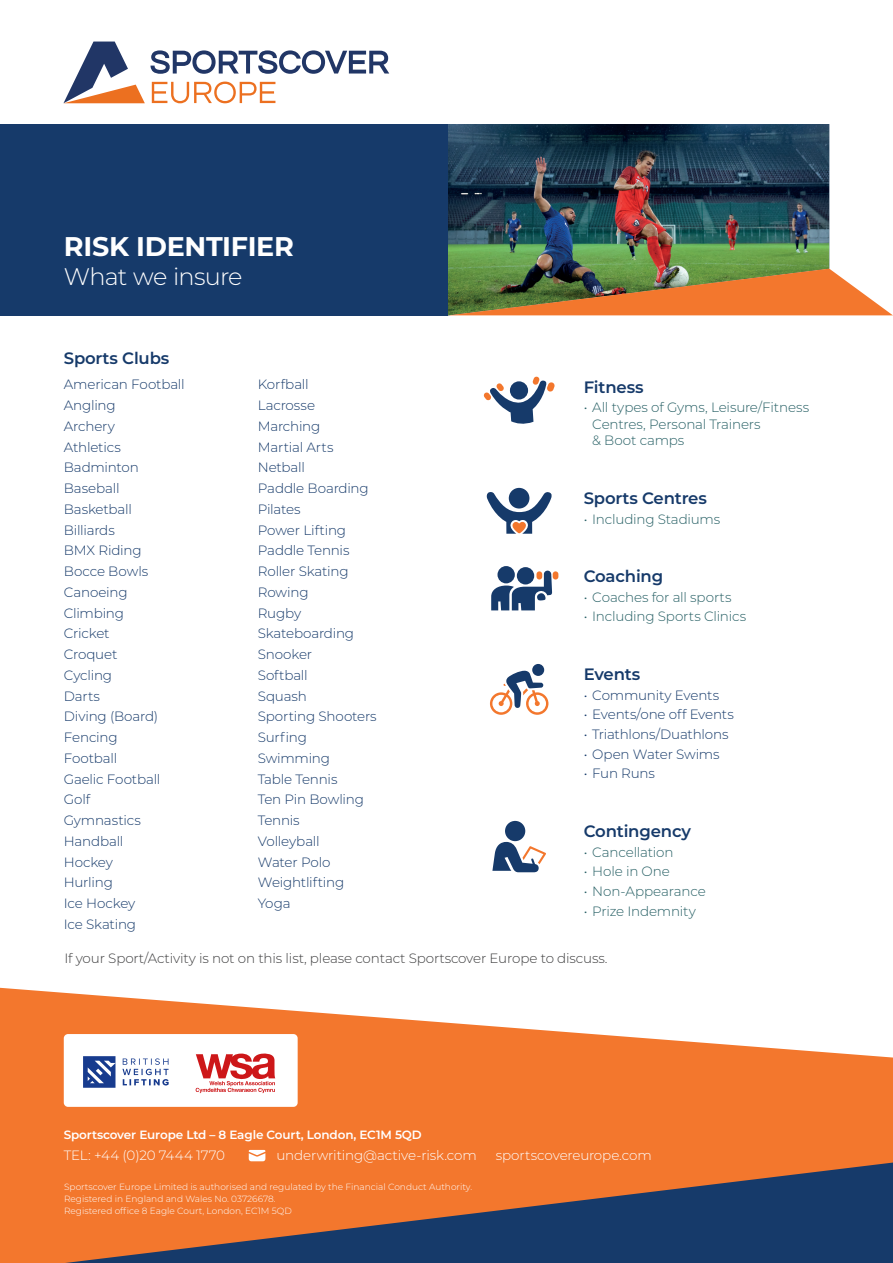
<style>
.page{position:relative;width:893px;height:1263px;background:#fff}
.page>*{position:absolute;margin:0;border:0;box-sizing:border-box;transform-origin:0 0}
.t1{font:700 27px "Montserrat";letter-spacing:-.01em;color:#fff}
.t2{font:300 24px "Montserrat";letter-spacing:-.035em;color:#fff}
.t3{font:600 16.5px "Montserrat";letter-spacing:-.01em;color:#163a6a}
.t4{font:300 13.5px/20.7px "Montserrat";letter-spacing:-.01em;color:#163a6a}
.t5{font:300 13.5px/16.5px "Montserrat";letter-spacing:-.01em;color:#265f64}
.t6{font:300 13.5px "Montserrat";letter-spacing:-.01em;color:#3e3e3f}
.t7{font:300 13.5px "Montserrat";letter-spacing:-.01em;color:#fff}
.t8{font:600 12px "Montserrat";letter-spacing:-.01em;color:#fff}
.t9{font:300 9px/12px "Montserrat";color:#fff}
</style>
<div class="page">
<svg style="left:0;top:988px;width:893px;height:275px;fill:#f3772d"></svg>
<div style="left:64px;top:1034px;width:234px;height:73px;background:#fff;border-radius:4px"></div>
<img style="left:448px;top:124px;width:381px;height:145px">
<svg style="left:483px;top:376px;width:72px;height:48px"></svg>
<div style="left:553px;top:571px;width:5px;height:8px;background:#f3772d;border-radius:3px"></div>
<svg style="left:497px;top:566px;width:18px;height:17px"></svg>
<div style="left:517px;top:567px;width:17px;height:17px;background:#163a6a;border-radius:50%"></div>
<svg style="left:491px;top:571px;width:61px;height:39px"></svg>
<svg style="left:490px;top:671px;width:58px;height:44px"></svg>
<div style="left:532px;top:664px;width:12px;height:12px;background:#163a6a;border-radius:50%"></div>
<div style="left:505px;top:821px;width:20px;height:20px;background:#163a6a;border-radius:50%"></div>
<svg style="left:492px;top:842px;width:54px;height:30px"></svg>
<div style="left:509px;top:488px;width:20px;height:20px;background:#163a6a;border-radius:50%"></div>
<svg style="left:486px;top:491px;width:66px;height:43px"></svg>
<svg style="left:65px;top:1162px;width:828px;height:101px;background:#85584b"></svg>
<svg style="left:83px;top:1056px;width:86px;height:32px"></svg>
<svg style="left:196px;top:1053px;width:79px;height:40px"></svg>
<svg style="left:448px;top:269px;width:445px;height:46px;background:#af7e42"></svg>
<div style="left:0;top:124px;width:448px;height:191px;background:#163a6a"></div>
<svg style="left:63px;top:42px;width:326px;height:61px"></svg>
<svg style="left:249px;top:1150px;width:16px;height:11px"></svg>
<h1 class="t1" style="left:64px;top:227px;width:232px">RISK IDENTIFIER</h1>
<h2 class="t2" style="left:64px;top:260px;width:180px">What we insure</h2>
<p class="t3" style="left:64px;top:347px;width:107px">Sports Clubs</p>
<p class="t4" style="left:64px;top:374px;width:122px">American Football<br>Angling<br>Archery<br>Athletics<br>Badminton<br>Baseball<br>Basketball<br>Billiards<br>BMX Riding<br>Bocce Bowls<br>Canoeing<br>Climbing<br>Cricket<br>Croquet<br>Cycling<br>Darts<br>Diving (Board)<br>Fencing<br>Football<br>Gaelic Football<br>Golf<br>Gymnastics<br>Handball<br>Hockey<br>Hurling<br>Ice Hockey<br>Ice Skating</p>
<p class="t4" style="left:258px;top:374px;width:120px">Korfball<br>Lacrosse<br>Marching<br>Martial Arts<br>Netball<br>Paddle Boarding<br>Pilates<br>Power Lifting<br>Paddle Tennis<br>Roller Skating<br>Rowing<br>Rugby<br>Skateboarding<br>Snooker<br>Softball<br>Squash<br>Sporting Shooters<br>Surfing<br>Swimming<br>Table Tennis<br>Ten Pin Bowling<br>Tennis<br>Volleyball<br>Water Polo<br>Weightlifting<br>Yoga</p>
<p class="t3" style="left:584px;top:375px;width:61px">Fitness</p>
<p class="t5" style="left:592px;top:399px;width:218px;text-indent:-9px">• All types of Gyms, Leisure/Fitness<br>Centres, Personal Trainers<br>&amp; Boot camps</p>
<p class="t3" style="left:584px;top:486px;width:125px">Sports Centres</p>
<p class="t5" style="left:584px;top:510px;width:138px">• Including Stadiums</p>
<p class="t3" style="left:584px;top:564px;width:81px">Coaching</p>
<p class="t5" style="left:584px;top:588px;width:149px">• Coaches for all sports</p>
<p class="t5" style="left:584px;top:608px;width:164px">• Including Sports Clinics</p>
<p class="t3" style="left:584px;top:662px;width:58px">Events</p>
<p class="t4" style="left:584px;top:684px;width:137px">• Community Events</p>
<p class="t4" style="left:584px;top:704px;width:152px">• Events/one off Events</p>
<p class="t4" style="left:584px;top:723px;width:146px">• Triathlons/Duathlons</p>
<p class="t4" style="left:584px;top:743px;width:137px">• Open Water Swims</p>
<p class="t4" style="left:584px;top:763px;width:73px">• Fun Runs</p>
<p class="t3" style="left:584px;top:819px;width:109px">Contingency</p>
<p class="t5" style="left:584px;top:843px;width:91px">• Cancellation</p>
<p class="t5" style="left:584px;top:863px;width:88px">• Hole in One</p>
<p class="t5" style="left:584px;top:882px;width:124px">• Non-Appearance</p>
<p class="t5" style="left:584px;top:902px;width:114px">• Prize Indemnity</p>
<p class="t6" style="left:64px;top:949px;width:545px">If your Sport/Activity is not on this list, please contact Sportscover Europe to discuss.</p>
<p class="t8" style="left:64px;top:1126px;width:360px">Sportscover Europe Ltd – 8 Eagle Court, London, EC1M 5QD</p>
<p class="t7" style="left:64px;top:1146px;width:163px">TEL: +44 (0)20 7444 1770</p>
<p class="t7" style="left:276px;top:1146px;width:202px">underwriting@active-risk.com</p>
<p class="t7" style="left:496px;top:1146px;width:157px">sportscovereurope.com</p>
<p class="t9" style="left:64px;top:1181px;width:409px">Sportscover Europe Limited is authorised and regulated by the Financial Conduct Authority.<br>Registered in England and Wales No. 03726678.<br>Registered office 8 Eagle Court, London, EC1M 5QD</p>
</div>
